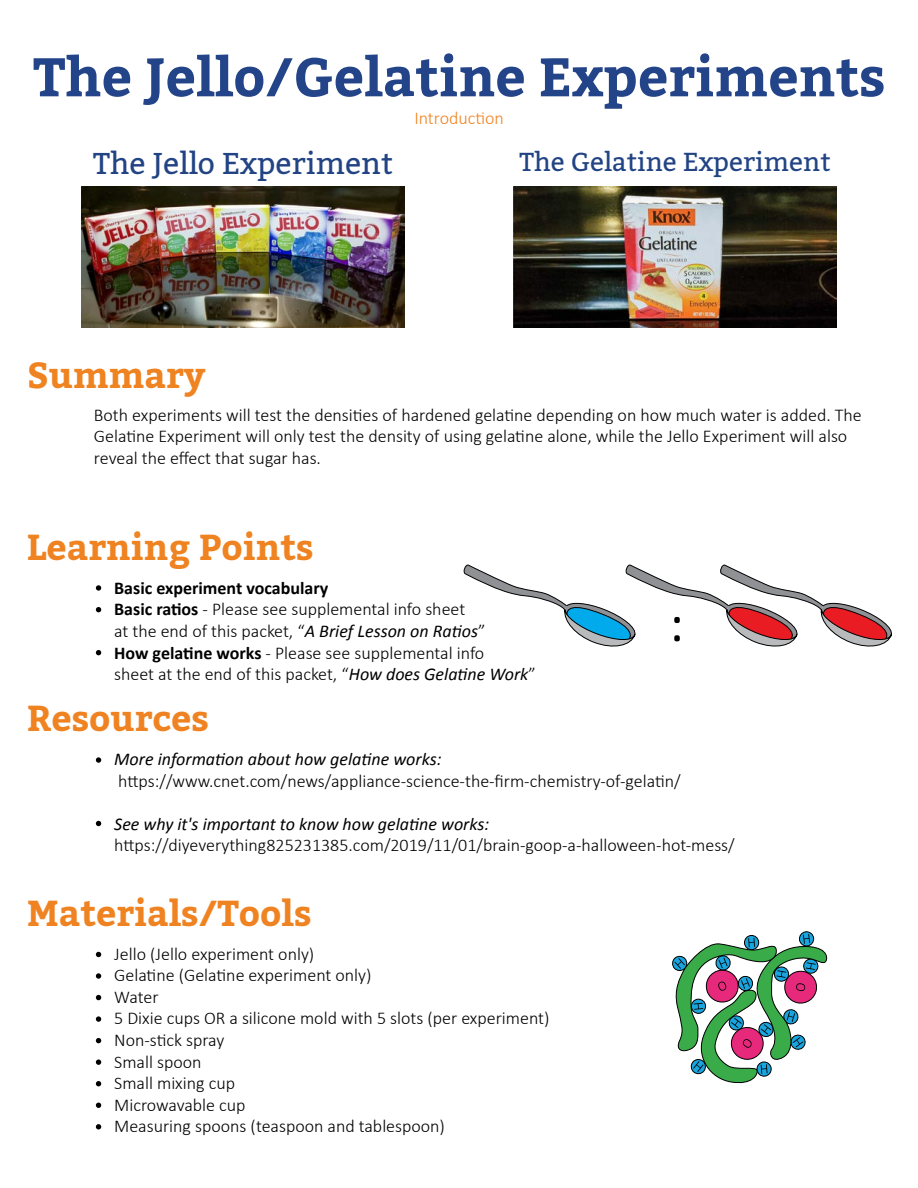
<style>
.page{position:relative;width:918px;height:1188px;background:#fff}
.page>*{position:absolute;margin:0;border:0;box-sizing:border-box;transform-origin:0 0}
.t1{font:700 54px "Kadwa";color:#234488}
.t2{font:54px "Calibri";color:#000}
.t3{font:700 36px "Kadwa";color:#f08321}
.t4{font:30px "Kadwa";color:#224484}
.t5{font:25.8px "Kadwa";color:#224484}
.t6{font:300 18px/21.6px "Calibri";color:#000}
.t7{font:italic 18px "Calibri";color:#000}
.t8{font:300 18px "Calibri";color:#f08321}
.s1{font-weight:700}
.s2{font-weight:400;font-style:italic}
</style>
<div class="page">
<img style="left:81px;top:187px;width:323px;height:141px">
<img style="left:514px;top:187px;width:322px;height:141px">
<svg style="left:672px;top:931px;width:156px;height:153px"></svg>
<svg style="left:463px;top:564px;width:429px;height:83px"></svg>
<svg style="left:96px;top:585px;width:5px;height:6px"></svg>
<svg style="left:96px;top:607px;width:5px;height:5px"></svg>
<svg style="left:96px;top:650px;width:5px;height:5px"></svg>
<svg style="left:96px;top:757px;width:5px;height:6px"></svg>
<svg style="left:96px;top:821px;width:5px;height:5px"></svg>
<svg style="left:96px;top:952px;width:5px;height:5px"></svg>
<svg style="left:96px;top:973px;width:5px;height:6px"></svg>
<svg style="left:96px;top:995px;width:5px;height:5px"></svg>
<svg style="left:96px;top:1016px;width:5px;height:6px"></svg>
<svg style="left:96px;top:1038px;width:5px;height:5px"></svg>
<svg style="left:96px;top:1059px;width:5px;height:6px"></svg>
<svg style="left:96px;top:1081px;width:5px;height:5px"></svg>
<svg style="left:96px;top:1103px;width:5px;height:5px"></svg>
<svg style="left:96px;top:1124px;width:5px;height:5px"></svg>
<h1 class="t1" style="left:33px;top:46px;width:854px">The Jello/Gelatine Experiments</h1>
<p class="t8" style="left:414px;top:107px;width:91px">Introduction</p>
<h3 class="t4" style="left:93px;top:147px;width:301px">The Jello Experiment</h3>
<h3 class="t5" style="left:520px;top:147px;width:313px">The Gelatine Experiment</h3>
<h2 class="t3" style="left:27px;top:354px;width:180px">Summary</h2>
<p class="t6" style="left:94px;top:403px;width:769px">Both experiments will test the densities of hardened gelatine depending on how much water is added. The<br>Gelatine Experiment will only test the density of using gelatine alone, while the Jello Experiment will also reveal the effect that sugar has.</p>
<h2 class="t3" style="left:27px;top:527px;width:288px">Learning Points</h2>
<p class="t6" style="left:114px;top:576px;width:423px"><span class="s1">Basic experiment vocabulary<br>Basic ratios</span> - Please see supplemental info sheet<br>at the end of this packet, “<span class="s2">A Brief Lesson on Ratios</span>”<br><span class="s1">How gelatine works</span> - Please see supplemental info<br>sheet at the end of this packet, “<span class="s2">How does Gelatine Work</span>”</p>
<h2 class="t3" style="left:27px;top:697px;width:183px">Resources</h2>
<h1 class="t2" style="left:669px;top:589px;width:16px">:</h1>
<p class="t7" style="left:114px;top:747px;width:329px">More information about how gelatine works:</p>
<p class="t6" style="left:118px;top:769px;width:564px">https://www.cnet.com/news/appliance-science-the-firm-chemistry-of-gelatin/</p>
<p class="t7" style="left:114px;top:812px;width:377px">See why it's important to know how gelatine works:</p>
<p class="t6" style="left:114px;top:834px;width:622px">https://diyeverything825231385.com/2019/11/01/brain-goop-a-halloween-hot-mess/</p>
<h2 class="t3" style="left:27px;top:892px;width:286px">Materials/Tools</h2>
<p class="t6" style="left:114px;top:942px;width:437px">Jello (Jello experiment only)<br>Gelatine (Gelatine experiment only)<br>Water<br>5 Dixie cups OR a silicone mold with 5 slots (per experiment)<br>Non-stick spray<br>Small spoon<br>Small mixing cup<br>Microwavable cup<br>Measuring spoons (teaspoon and tablespoon)</p>
</div>
